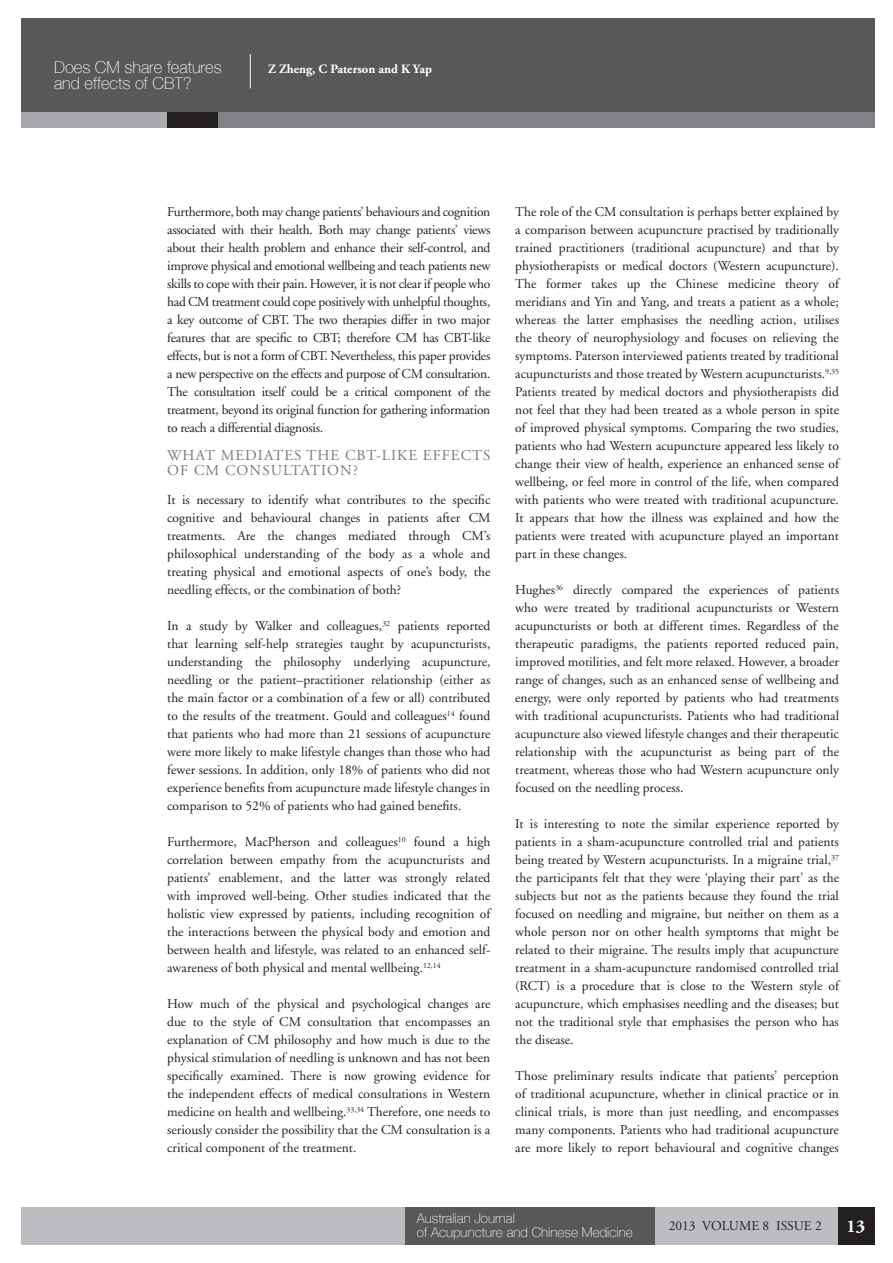
<style>
.page{position:relative;width:893px;height:1263px;background:#fff}
.page>*{position:absolute;margin:0;border:0;box-sizing:border-box;transform-origin:0 0}
.t1{font:700 18px "Adobe Garamond Pro";color:#fff}
.article_title_header{font:100 16.5px "Helvetica Neue";color:#fff}
.article_-_subhead_1{font:15px/15px "Adobe Garamond";letter-spacing:.07em;color:#76787b}
.article_body{font:13.5px/18px "Adobe Garamond";color:#231f20;text-align:justify}
.footer_-_title{font:100 13.5px/13.5px "Helvetica Neue";color:#fff}
.footer_-_volume__iss{font:13.5px "Adobe Garamond Pro";color:#231f20}
.article_title_header-2{font:700 12.75px "Adobe Garamond Pro";color:#fff}
</style>
<div class="page">
<div style="left:21px;top:18px;width:853px;height:103px;background:#57585a"></div>
<div style="left:21px;top:1207px;width:853px;height:37px;background:#bcbdc0"></div>
<div style="left:405px;top:1207px;width:250px;height:37px;background:#57585a"></div>
<div style="left:838px;top:1207px;width:36px;height:37px;background:#231f20"></div>
<div style="left:21px;top:113px;width:853px;height:15px;background:#a8a9ad"></div>
<div style="left:167px;top:113px;width:707px;height:15px;background:#231f20"></div>
<div style="left:218px;top:113px;width:656px;height:15px;background:#808285"></div>
<hr style="left:250px;top:54px;width:1px;height:34px;background:#fff">
<p class="article_title_header" style="left:54px;top:58px;width:169px">Does CM share features</p>
<p class="article_title_header-2" style="left:268px;top:61px;width:165px">Z Zheng, C Paterson and K Yap</p>
<p class="article_title_header" style="left:54px;top:74px;width:139px">and effects of CBT?</p>
<p class="article_body" style="left:167px;top:203px;width:325px">Furthermore, both may change patients’ behaviours and cognition associated with their health. Both may change patients’ views about their health problem and enhance their self-control, and improve physical and emotional wellbeing and teach patients new skills to cope with their pain. However, it is not clear if people who had CM treatment could cope positively with unhelpful thoughts, a key outcome of CBT. The two therapies differ in two major features that are specific to CBT; therefore CM has CBT-like effects, but is not a form of CBT. Nevertheless, this paper provides a new perspective on the effects and purpose of CM consultation.<br>The consultation itself could be a critical component of the treatment, beyond its original function for gathering information to reach a differential diagnosis.</p>
<p class="article_-_subhead_1" style="left:167px;top:448px;width:325px">WHAT MEDIATES THE CBT-LIKE EFFECTS<br>OF CM CONSULTATION?</p>
<p class="article_body" style="left:167px;top:491px;width:325px">It is necessary to identify what contributes to the specific cognitive and behavioural changes in patients after CM treatments. Are the changes mediated through CM’s philosophical understanding of the body as a whole and treating physical and emotional aspects of one’s body, the needling effects, or the combination of both?</p>
<p class="article_body" style="left:167px;top:617px;width:325px">In a study by Walker and colleagues,<sup>32</sup> patients reported that learning self-help strategies taught by acupuncturists, understanding the philosophy underlying acupuncture, needling or the patient–practitioner relationship (either as the main factor or a combination of a few or all) contributed to the results of the treatment. Gould and colleagues<sup>14</sup> found that patients who had more than 21 sessions of acupuncture were more likely to make lifestyle changes than those who had fewer sessions. In addition, only 18% of patients who did not experience benefits from acupuncture made lifestyle changes in comparison to 52% of patients who had gained benefits.</p>
<p class="article_body" style="left:167px;top:833px;width:325px">Furthermore, MacPherson and colleagues<sup>10</sup> found a high correlation between empathy from the acupuncturists and patients’ enablement, and the latter was strongly related with improved well-being. Other studies indicated that the holistic view expressed by patients, including recognition of the interactions between the physical body and emotion and between health and lifestyle, was related to an enhanced self&shy;awareness of both physical and mental wellbeing.<sup>12,14</sup></p>
<p class="article_body" style="left:167px;top:995px;width:325px">How much of the physical and psychological changes are due to the style of CM consultation that encompasses an explanation of CM philosophy and how much is due to the physical stimulation of needling is unknown and has not been specifically examined. There is now growing evidence for the independent effects of medical consultations in Western medicine on health and wellbeing.<sup>33,34</sup> Therefore, one needs to seriously consider the possibility that the CM consultation is a critical component of the treatment.</p>
<p class="article_body" style="left:515px;top:203px;width:325px">The role of the CM consultation is perhaps better explained by a comparison between acupuncture practised by traditionally trained practitioners (traditional acupuncture) and that by physiotherapists or medical doctors (Western acupuncture).<br>The former takes up the Chinese medicine theory of meridians and Yin and Yang, and treats a patient as a whole; whereas the latter emphasises the needling action, utilises the theory of neurophysiology and focuses on relieving the symptoms. Paterson interviewed patients treated by traditional acupuncturists and those treated by Western acupuncturists.<sup>9,35<br></sup>Patients treated by medical doctors and physiotherapists did not feel that they had been treated as a whole person in spite of improved physical symptoms. Comparing the two studies, patients who had Western acupuncture appeared less likely to change their view of health, experience an enhanced sense of wellbeing, or feel more in control of the life, when compared with patients who were treated with traditional acupuncture.<br>It appears that how the illness was explained and how the patients were treated with acupuncture played an important part in these changes.</p>
<p class="article_body" style="left:515px;top:581px;width:325px">Hughes<sup>36</sup> directly compared the experiences of patients who were treated by traditional acupuncturists or Western acupuncturists or both at different times. Regardless of the therapeutic paradigms, the patients reported reduced pain, improved motilities, and felt more relaxed. However, a broader range of changes, such as an enhanced sense of wellbeing and energy, were only reported by patients who had treatments with traditional acupuncturists. Patients who had traditional acupuncture also viewed lifestyle changes and their therapeutic relationship with the acupuncturist as being part of the treatment, whereas those who had Western acupuncture only focused on the needling process.</p>
<p class="article_body" style="left:515px;top:815px;width:325px">It is interesting to note the similar experience reported by patients in a sham-acupuncture controlled trial and patients being treated by Western acupuncturists. In a migraine trial,<sup>37 </sup>the participants felt that they were ‘playing their part’ as the subjects but not as the patients because they found the trial focused on needling and migraine, but neither on them as a whole person nor on other health symptoms that might be related to their migraine. The results imply that acupuncture treatment in a sham-acupuncture randomised controlled trial (RCT) is a procedure that is close to the Western style of acupuncture, which emphasises needling and the diseases; but not the traditional style that emphasises the person who has the disease.</p>
<p class="article_body" style="left:515px;top:1067px;width:325px">Those preliminary results indicate that patients’ perception of traditional acupuncture, whether in clinical practice or in clinical trials, is more than just needling, and encompasses many components. Patients who had traditional acupuncture are more likely to report behavioural and cognitive changes</p>
<p class="footer_-_title" style="left:417px;top:1211px;width:217px">Australian Journal<br>of Acupuncture and Chinese Medicine</p>
<p class="t1" style="left:846px;top:1216px;width:20px">13</p>
<p class="footer_-_volume__iss" style="left:669px;top:1217px;width:155px">2013 VOLUME 8 ISSUE 2</p>
</div>
